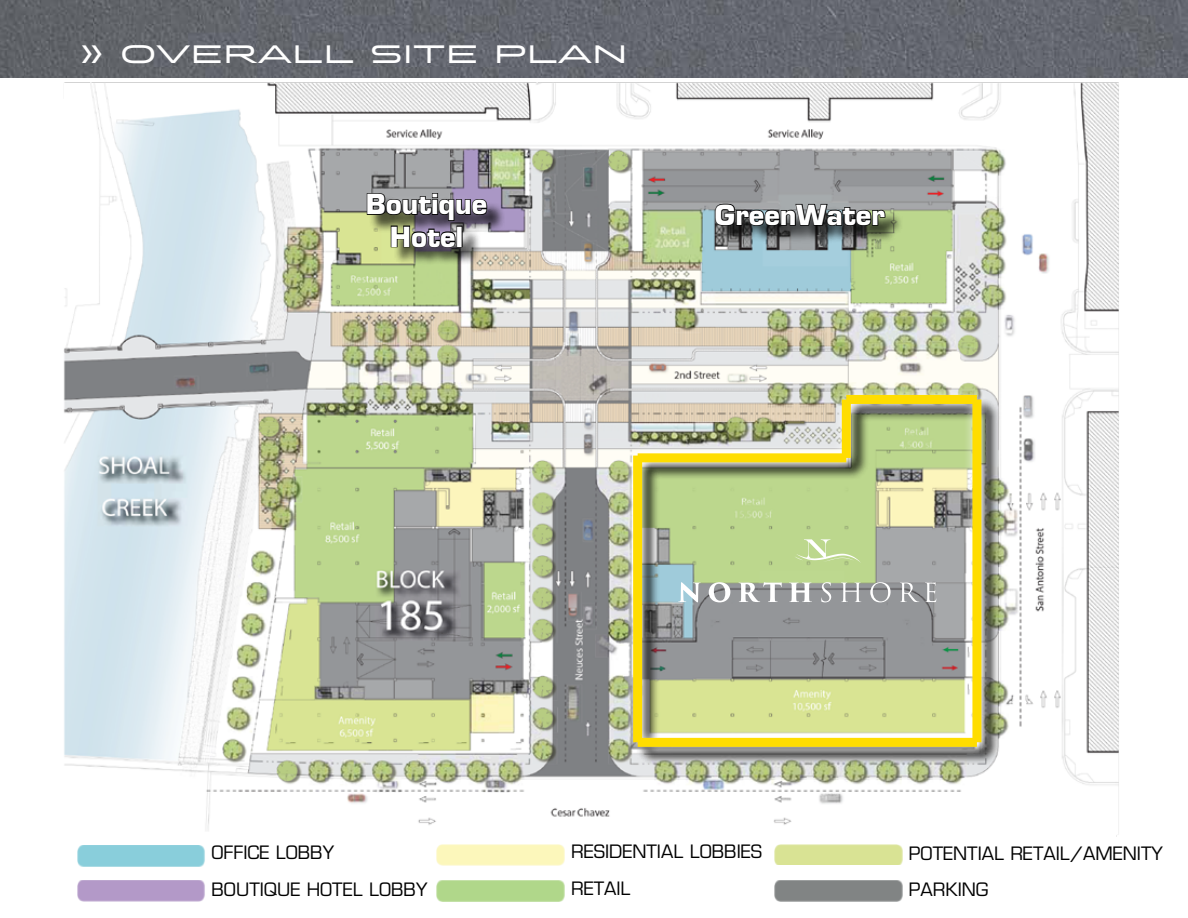
<style>
.page{position:relative;width:1188px;height:918px;background:#fff}
.page>*{position:absolute;margin:0;border:0;box-sizing:border-box;transform-origin:0 0}
.t1{font:31.5px "Stereo Gothic 500";color:#fff}
.t2{font:700 27px/32.4px "Eurostile";color:#fff;text-align:center}
.t3{font:18px/36px "Eurostile";color:#000}
</style>
<div class="page">
<img style="left:0;top:0;width:1188px;height:77px">
<img style="left:64px;top:75px;width:1109px;height:762px">
<div style="left:635px;top:397px;width:365px;height:368px;background:#000;opacity:.75"></div>
<div style="left:623px;top:385px;width:368px;height:372px;background:#fff;opacity:.75"></div>
<div style="left:638px;top:453px;width:208px;height:9px;background:#fd0"></div>
<div style="left:842px;top:400px;width:9px;height:58px;background:#fd0"></div>
<div style="left:846px;top:395px;width:131px;height:9px;background:#fd0"></div>
<div style="left:972px;top:400px;width:9px;height:342px;background:#fd0"></div>
<div style="left:638px;top:738px;width:339px;height:9px;background:#fd0"></div>
<div style="left:633px;top:456px;width:9px;height:286px;background:#fd0"></div>
<img style="left:775px;top:880px;width:128px;height:21px">
<img style="left:437px;top:880px;width:128px;height:21px">
<img style="left:77px;top:880px;width:128px;height:21px">
<div style="left:77px;top:846px;width:128px;height:20px;background:#89cedb"></div>
<div style="left:437px;top:844px;width:128px;height:21px;background:#fcf7bb"></div>
<img style="left:775px;top:844px;width:128px;height:21px">
<div style="left:369px;top:195px;width:137px;height:71px;background:#000;opacity:.75"></div>
<svg style="left:366px;top:192px;width:122px;height:56px;background:#73716c"></svg>
<div style="left:456px;top:226px;width:7px;height:21px;border:2px solid #000"></div>
<div style="left:718px;top:206px;width:185px;height:38px;background:#000;opacity:.75"></div>
<svg style="left:714px;top:203px;width:172px;height:24px;background:#505453"></svg>
<svg style="left:678px;top:582px;width:23px;height:20px"></svg>
<svg style="left:709px;top:582px;width:21px;height:20px"></svg>
<svg style="left:739px;top:582px;width:43px;height:20px"></svg>
<svg style="left:789px;top:583px;width:23px;height:19px"></svg>
<svg style="left:821px;top:582px;width:10px;height:20px"></svg>
<svg style="left:841px;top:583px;width:20px;height:19px"></svg>
<svg style="left:870px;top:582px;width:21px;height:20px"></svg>
<svg style="left:900px;top:583px;width:19px;height:19px"></svg>
<svg style="left:925px;top:582px;width:11px;height:20px"></svg>
<svg style="left:795px;top:539px;width:66px;height:24px;background:#c5dc9d"></svg>
<h1 class="t1" style="left:79px;top:25px;width:550px">» overall site plan</h1>
<h2 class="t2" style="left:366px;top:188px;width:123px">Boutique<br>Hotel</h2>
<h2 class="t2" style="left:715px;top:199px;width:172px">GreenWater</h2>
<p class="t3" style="left:212px;top:835px;width:218px">OFFICE LOBBY<br>BOUTIQUE HOTEL LOBBY</p>
<p class="t3" style="left:571px;top:834px;width:193px">RESIDENTIAL LOBBIES<br>RETAIL</p>
<p class="t3" style="left:909px;top:835px;width:256px;line-height:36.5px">POTENTIAL RETAIL/AMENITY<br>PARKING</p>
</div>
